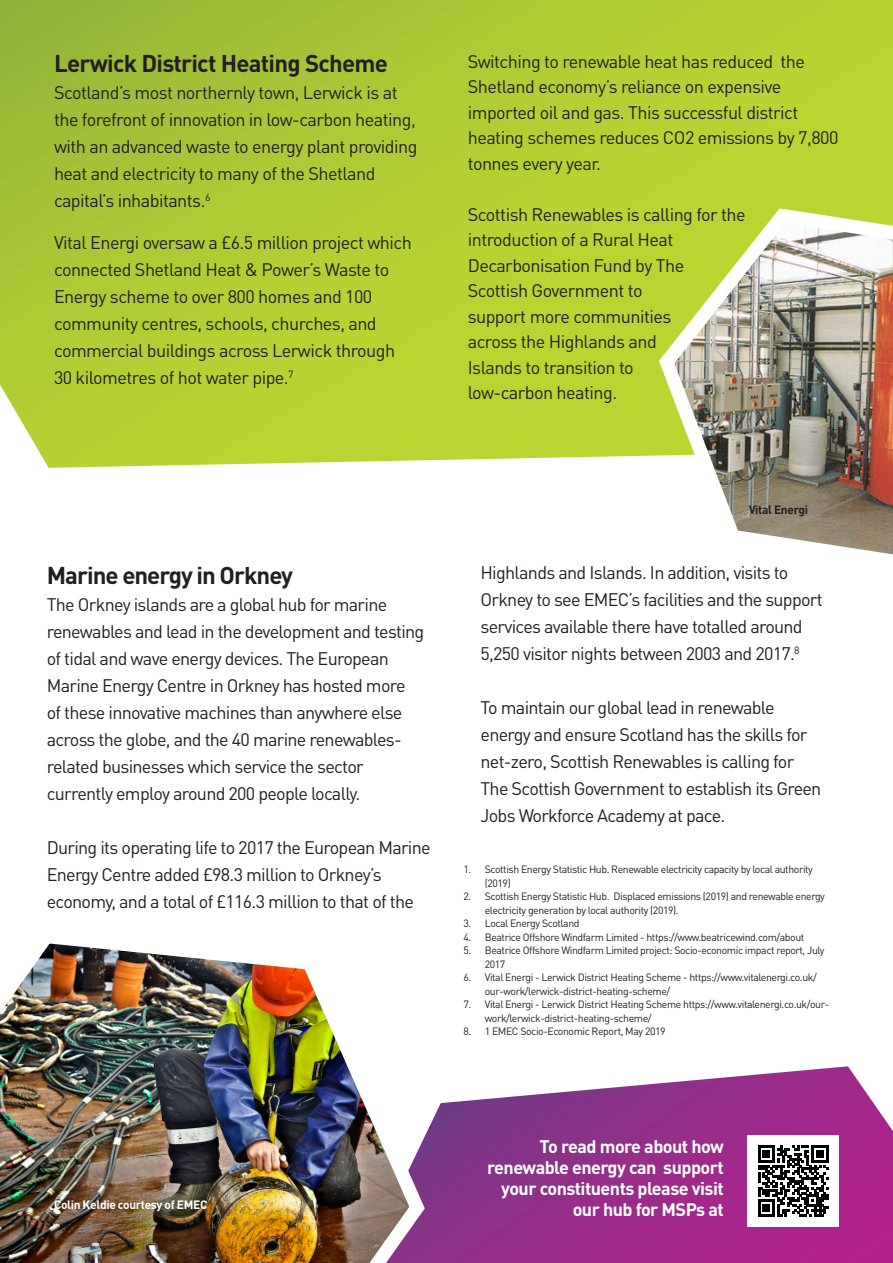
<style>
.page{position:relative;width:893px;height:1263px;background:#fff}
.page>*{position:absolute;margin:0;border:0;box-sizing:border-box;transform-origin:0 0}
.t1{font:700 24px "DIN Pro";letter-spacing:-.03em;color:#231f20}
.t2{font:18px/27px "DIN Pro";letter-spacing:-.04em;color:#231f20}
.t3{font:700 18px/21px "DIN Pro";letter-spacing:-.03em;color:#fff;text-align:right}
.t4{font:700 12px "DIN Pro";letter-spacing:-.03em;color:#fff}
.t5{font:700 12px "DIN Pro";letter-spacing:-.03em;color:#231f20}
.t6{font:10.5px/13.5px "DIN Pro";letter-spacing:-.04em;color:#231f20}
</style>
<div class="page">
<svg style="left:0;top:0;width:893px;height:468px;background:#b2cd37"></svg>
<svg style="left:458px;top:1066px;width:435px;height:197px;background:#a34396"></svg>
<img style="left:0;top:943px;width:458px;height:320px">
<div style="left:747px;top:1135px;width:92px;height:92px;background:#fff"></div>
<svg style="left:758px;top:1146px;width:71px;height:70px"></svg>
<img style="left:651px;top:201px;width:242px;height:354px">
<p class="t1" style="left:54px;top:47px;width:336px">Lerwick District Heating Scheme</p>
<p class="t2" style="left:54px;top:79px;width:365px">Scotland’s most northernly town, Lerwick is at the forefront of innovation in low-carbon heating, with an advanced waste to energy plant providing heat and electricity to many of the Shetland capital’s inhabitants.<sup>6</sup></p>
<p class="t2" style="left:54px;top:229px;width:359px">Vital Energi oversaw a £6.5 million project which connected Shetland Heat &amp; Power’s Waste to Energy scheme to over 800 homes and 100 community centres, schools, churches, and commercial buildings across Lerwick through</p>
<p class="t2" style="left:54px;top:364px;width:241px">30 kilometres of hot water pipe.<sup>7</sup></p>
<p class="t2" style="left:468px;top:48px;width:372px;line-height:25.5px">Switching to renewable heat has reduced the Shetland economy’s reliance on expensive imported oil and gas. This successful district heating schemes reduces CO2 emissions by 7,800 tonnes every year.</p>
<p class="t2" style="left:468px;top:201px;width:279px;line-height:25.5px">Scottish Renewables is calling for the introduction of a Rural Heat</p>
<p class="t2" style="left:468px;top:251px;width:218px">Decarbonisation Fund by The</p>
<p class="t2" style="left:468px;top:277px;width:176px">Scottish Government to</p>
<p class="t2" style="left:468px;top:302px;width:205px">support more communities</p>
<p class="t2" style="left:468px;top:328px;width:191px">across the Highlands and</p>
<p class="t2" style="left:468px;top:353px;width:168px">Islands to transition to</p>
<p class="t2" style="left:468px;top:379px;width:151px">low-carbon heating.</p>
<p class="t1" style="left:47px;top:559px;width:248px">Marine energy in Orkney</p>
<p class="t2" style="left:47px;top:590px;width:379px">The Orkney islands are a global hub for marine renewables and lead in the development and testing of tidal and wave energy devices. The European Marine Energy Centre in Orkney has hosted more of these innovative machines than anywhere else across the globe, and the 40 marine renewables&shy;related businesses which service the sector currently employ around 200 people locally.</p>
<p class="t2" style="left:47px;top:833px;width:385px">During its operating life to 2017 the European Marine<br>Energy Centre added £98.3 million to Orkney’s economy, and a total of £116.3 million to that of the</p>
<p class="t5" style="left:749px;top:502px;width:61px">Vital Energi</p>
<p class="t2" style="left:480px;top:559px;width:344px">Highlands and Islands. In addition, visits to Orkney to see EMEC’s facilities and the support services available there have totalled around 5,250 visitor nights between 2003 and 2017.<sup>8</sup></p>
<p class="t2" style="left:480px;top:694px;width:342px">To maintain our global lead in renewable energy and ensure Scotland has the skills for net-zero, Scottish Renewables is calling for The Scottish Government to establish its Green Jobs Workforce Academy at pace.</p>
<p class="t6" style="left:485px;top:862px;width:330px;text-indent:-21px">1. Scottish Energy Statistic Hub. Renewable electricity capacity by local authority (2019)</p>
<p class="t6" style="left:485px;top:889px;width:342px;text-indent:-21px">2. Scottish Energy Statistic Hub. Displaced emissions (2019) and renewable energy electricity generation by local authority (2019).</p>
<p class="t6" style="left:463px;top:916px;width:118px">3. Local Energy Scotland</p>
<p class="t6" style="left:463px;top:930px;width:342px">4. Beatrice Offshore Windfarm Limited - https://www.beatricewind.com/about</p>
<p class="t6" style="left:485px;top:943px;width:341px;text-indent:-21px">5. Beatrice Offshore Windfarm Limited project: Socio-economic impact report, July<br>2017</p>
<p class="t6" style="left:485px;top:970px;width:334px;text-indent:-21px">6. Vital Energi - Lerwick District Heating Scheme - https://www.vitalenergi.co.uk/ our-work/lerwick-district-heating-scheme/</p>
<p class="t6" style="left:485px;top:997px;width:346px;text-indent:-21px">7. Vital Energi - Lerwick District Heating Scheme https://www.vitalenergi.co.uk/our&shy;work/lerwick-district-heating-scheme/</p>
<p class="t6" style="left:463px;top:1024px;width:204px">8. 1 EMEC Socio-Economic Report, May 2019</p>
<p class="t4" style="left:54px;top:1196px;width:155px">Colin Keldie courtesy of EMEC</p>
<p class="t3" style="left:487px;top:1136px;width:238px">To read more about how renewable energy can support your constituents please visit our hub for MSPs at</p>
</div>
